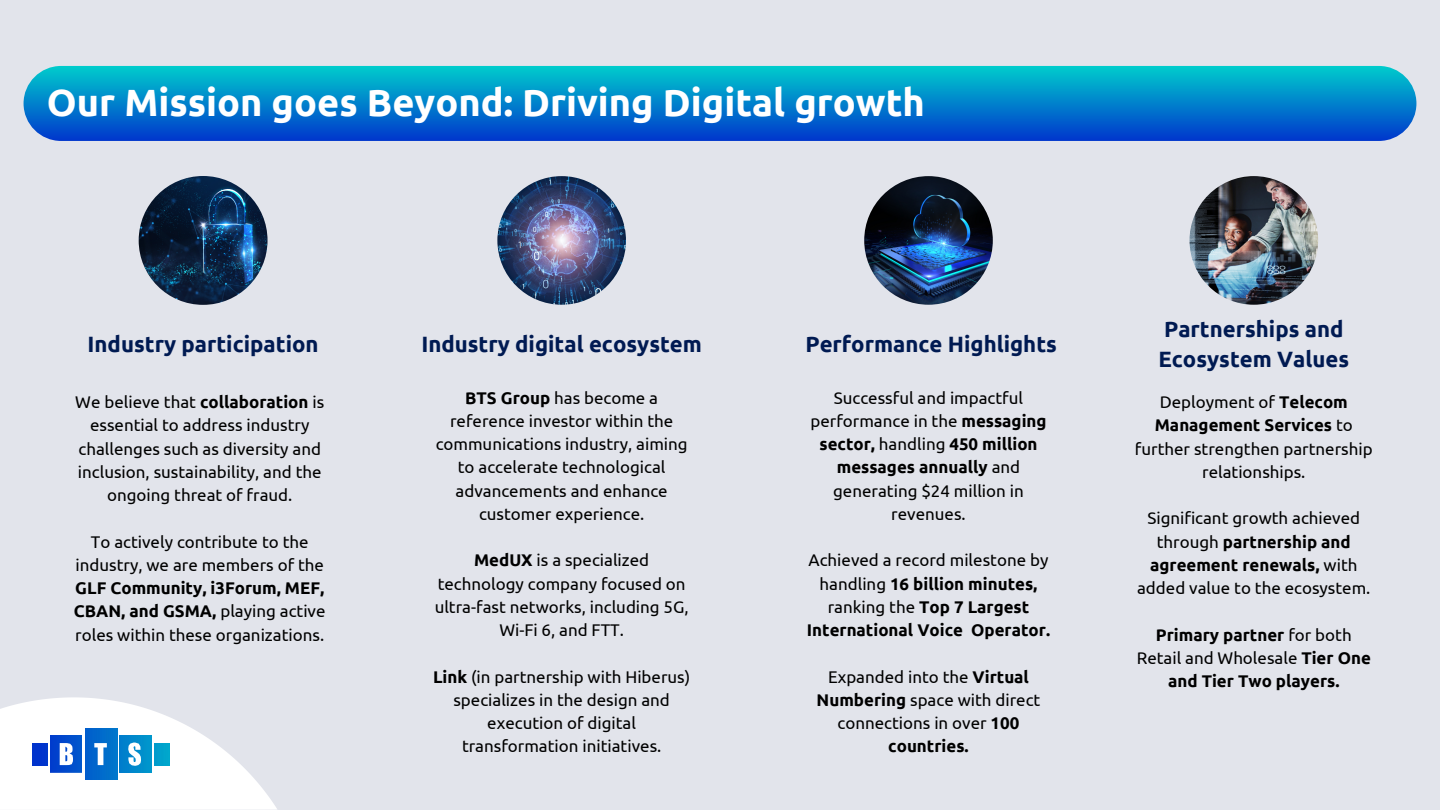
<style>
.page{position:relative;width:1440px;height:810px;background:#e2e4eb}
.page>*{position:absolute;margin:0;border:0;box-sizing:border-box;transform-origin:0 0}
.t1{font:700 38px "Ubuntu";color:#fff}
.t2{font:700 22.2px/30px "Ubuntu";color:#001a52}
.t3{font:16.9px/23.2px "Ubuntu";color:#000;text-align:center}
.t4{font:700 16.9px/23.2px "Ubuntu";color:#000;text-align:center}
.s1{font-weight:700}
.s2{font-weight:400}
</style>
<div class="page">
<svg style="left:0;top:697px;width:277px;height:113px;fill:#fff"></svg>
<img style="left:85px;top:728px;width:32px;height:52px">
<img style="left:120px;top:736px;width:32px;height:36px">
<img style="left:33px;top:743px;width:15px;height:22px">
<img style="left:154px;top:743px;width:15px;height:22px">
<img style="left:50px;top:736px;width:32px;height:36px">
<svg style="left:60px;top:743px;width:13px;height:22px"></svg>
<svg style="left:94px;top:743px;width:13px;height:22px"></svg>
<svg style="left:128px;top:743px;width:13px;height:23px"></svg>
<div style="left:24px;top:66px;width:1392px;height:75px;background:linear-gradient(to bottom,#0cc,#0036cc);border-radius:38px"></div>
<img style="left:139px;top:176px;width:129px;height:129px;border-radius:50%">
<img style="left:497px;top:176px;width:129px;height:129px;border-radius:50%">
<img style="left:864px;top:176px;width:129px;height:129px;border-radius:50%">
<img style="left:1190px;top:176px;width:128px;height:129px;border-radius:50%">
<p class="t1" style="left:47px;top:81px;width:880px">Our Mission goes Beyond: Driving Digital growth</p>
<p class="t2" style="left:88px;top:329px;width:232px">Industry participation</p>
<p class="t3" style="left:75px;top:390px;width:250px">We believe that <span class="s1">collaboration</span> is essential to address industry challenges such as diversity and inclusion, sustainability, and the ongoing threat of fraud.</p>
<p class="t3" style="left:74px;top:530px;width:253px">To actively contribute to the industry, we are members of the<br><span class="s1">GLF Community, i3Forum, MEF,<br>CBAN, and GSMA,</span> playing active roles within these organizations.</p>
<p class="t2" style="left:421px;top:329px;width:282px">Industry digital ecosystem</p>
<p class="t2" style="left:805px;top:329px;width:253px">Performance Highlights</p>
<p class="t3" style="left:436px;top:386px;width:253px"><span class="s1">BTS Group</span> has become a reference investor within the communications industry, aiming to accelerate technological advancements and enhance customer experience.</p>
<p class="t3" style="left:435px;top:549px;width:256px"><span class="s1">MedUX</span> is a specialized technology company focused on ultra-fast networks, including 5G,<br>Wi-Fi 6, and FTT.</p>
<p class="t3" style="left:433px;top:665px;width:259px"><span class="s1">Link</span> (in partnership with Hiberus) specializes in the design and execution of digital transformation initiatives.</p>
<p class="t3" style="left:810px;top:386px;width:238px">Successful and impactful performance in the <span class="s1">messaging sector,</span> handling <span class="s1">450 million messages annually</span> and generating $24 million in revenues.</p>
<h2 class="t4" style="left:807px;top:549px;width:245px"><span class="s2">Achieved a record milestone by handling</span> 16 billion minutes, <span class="s2">ranking the</span> Top 7 Largest<br>International Voice Operator.</h2>
<p class="t3" style="left:817px;top:665px;width:225px">Expanded into the <span class="s1">Virtual<br>Numbering</span> space with direct connections in over <span class="s1">100 countries.</span></p>
<h2 class="t2" style="left:1158px;top:314px;width:192px">Partnerships and<br>Ecosystem Values</h2>
<p class="t3" style="left:1135px;top:390px;width:239px">Deployment of <span class="s1">Telecom<br>Management Services</span> to further strengthen partnership relationships.</p>
<p class="t3" style="left:1137px;top:506px;width:235px">Significant growth achieved through <span class="s1">partnership and agreement renewals,</span> with added value to the ecosystem.</p>
<p class="t4" style="left:1137px;top:623px;width:236px">Primary partner <span class="s2">for both<br>Retail and Wholesale</span> Tier One and Tier Two players.</p>
</div>
